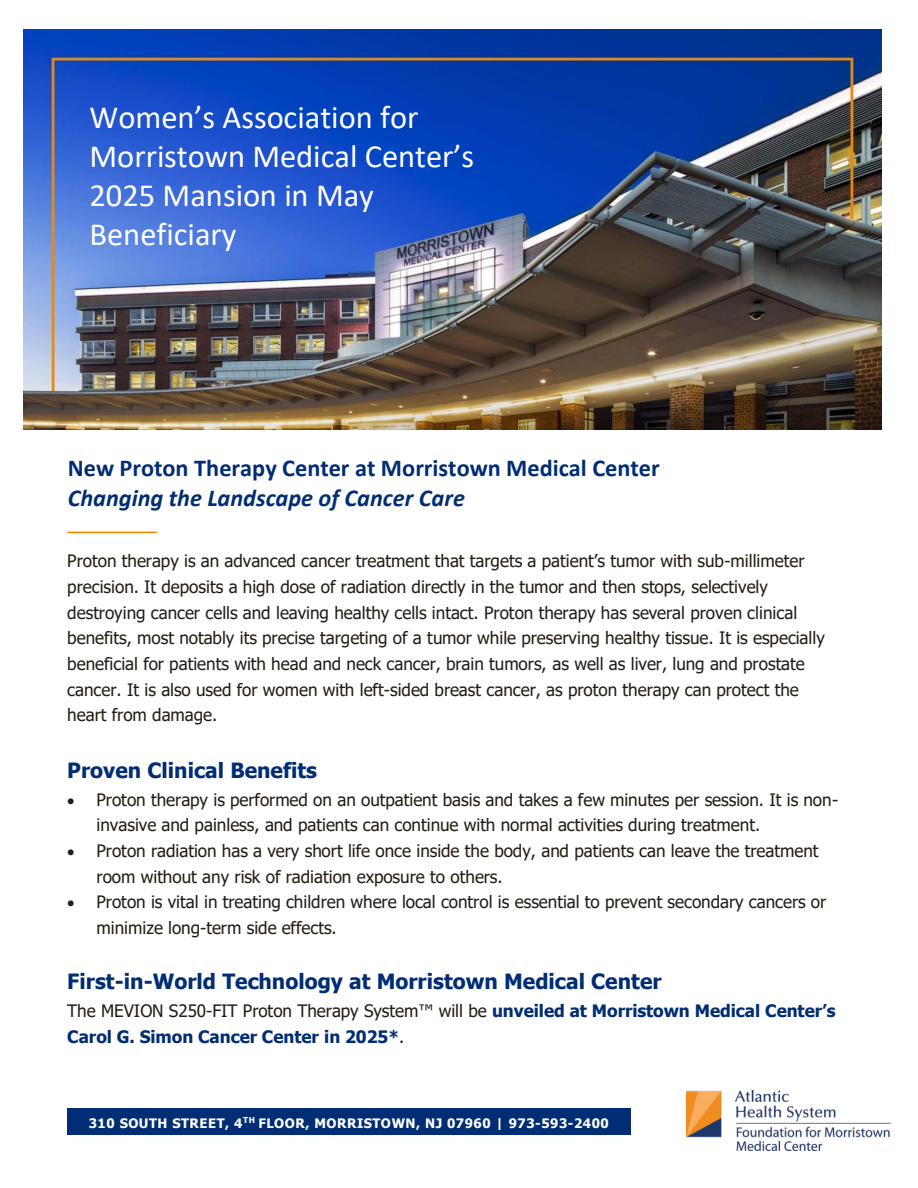
<style>
.page{position:relative;width:918px;height:1188px;background:#fff}
.page>*{position:absolute;margin:0;border:0;box-sizing:border-box;transform-origin:0 0}
.t1{font:32.4px/38.8px "Calibri";color:#fff}
.t2{font:700 24.3px/29.5px "Calibri";color:#002d74}
.t3{font:700 21px "Tahoma";color:#002d74}
.t4{font:17.1px/25.7px "Tahoma";color:#241c15}
.t5{font:700 17.1px/25.8px "Tahoma";color:#002d74}
.t6{font:700 13.05px "Tahoma";letter-spacing:.035em;color:#fff}
.s1{font-style:italic}
.s2{font-weight:400;color:#241c15}
</style>
<div class="page">
<img style="left:687px;top:1090px;width:204px;height:61px">
<div style="left:67px;top:1108px;width:564px;height:27px;background:#002d74"></div>
<img style="left:24px;top:30px;width:857px;height:400px">
<hr style="left:67px;top:532px;width:90px;height:1px;background:#f18a00">
<p class="t1" style="left:89px;top:97px;width:386px">Women’s Association for<br>Morristown Medical Center’s<br>2025 Mansion in May<br>Beneficiary</p>
<p class="t2" style="left:68px;top:453px;width:594px">New Proton Therapy Center at Morristown Medical Center<br><span class="s1">Changing the Landscape of Cancer Care</span></p>
<p class="t4" style="left:67px;top:549px;width:759px">Proton therapy is an advanced cancer treatment that targets a patient’s tumor with sub-millimeter precision. It deposits a high dose of radiation directly in the tumor and then stops, selectively destroying cancer cells and leaving healthy cells intact. Proton therapy has several proven clinical benefits, most notably its precise targeting of a tumor while preserving healthy tissue. It is especially beneficial for patients with head and neck cancer, brain tumors, as well as liver, lung and prostate cancer. It is also used for women with left-sided breast cancer, as proton therapy can protect the heart from damage.</p>
<p class="t3" style="left:67px;top:755px;width:251px">Proven Clinical Benefits</p>
<p class="t4" style="left:96px;top:788px;width:743px;text-indent:-29px">• Proton therapy is performed on an outpatient basis and takes a few minutes per session. It is non&shy;invasive and painless, and patients can continue with normal activities during treatment.</p>
<p class="t4" style="left:96px;top:839px;width:724px;text-indent:-29px">• Proton radiation has a very short life once inside the body, and patients can leave the treatment room without any risk of radiation exposure to others.</p>
<p class="t4" style="left:96px;top:890px;width:731px;text-indent:-29px">• Proton is vital in treating children where local control is essential to prevent secondary cancers or minimize long-term side effects.</p>
<p class="t3" style="left:67px;top:967px;width:596px">First-in-World Technology at Morristown Medical Center</p>
<p class="t5" style="left:67px;top:999px;width:770px"><span class="s2">The MEVION S250-FIT Proton Therapy System™ will be</span> unveiled at Morristown Medical Center’s<br>Carol G. Simon Cancer Center in 2025*<span class="s2">.</span></p>
<p class="t6" style="left:89px;top:1114px;width:522px">310 SOUTH STREET, 4<sup>TH</sup> FLOOR, MORRISTOWN, NJ 07960 | 973-593-2400</p>
</div>
